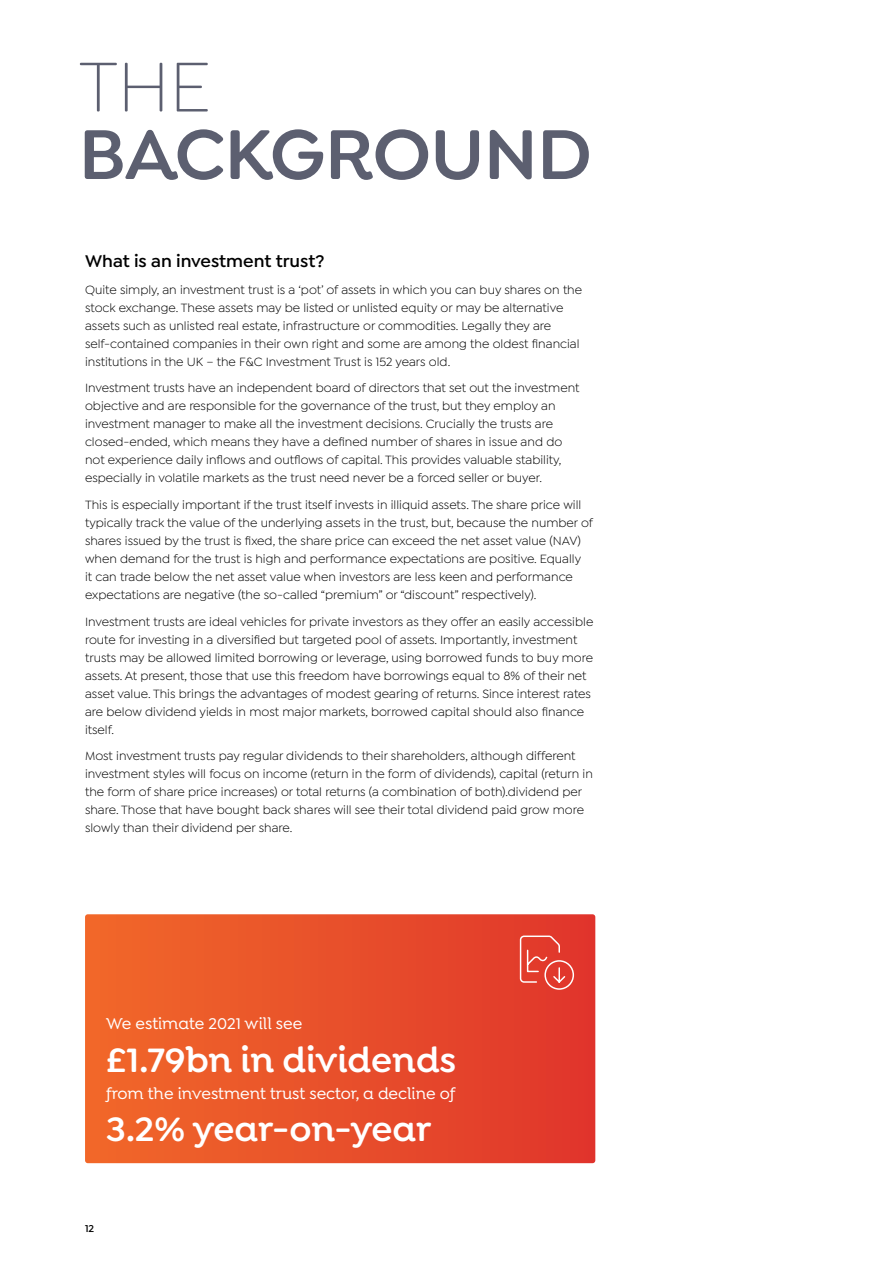
<style>
.page{position:relative;width:893px;height:1263px;background:#fff}
.page>*{position:absolute;margin:0;border:0;box-sizing:border-box;transform-origin:0 0}
.t1{font:600 75px "Isidora Soft";letter-spacing:-.01em;color:#5c5f70}
.t2{font:300 75px "Isidora Soft";color:#5c5f70}
.t3{font:600 36px "Isidora Soft Alt";color:#fff}
.t4{font:600 18px "Isidora Sans";color:#000}
.t5{font:500 16.5px "Isidora Soft Alt";color:#fff}
.t6{font:12.75px/18px "Isidora Sans";color:#000}
.t7{font:600 10.5px "Isidora Sans";color:#000}
</style>
<div class="page">
<hr style="left:892px;top:0;width:1px;height:1263px;background:#5c5f70">
<img style="left:892px;top:412px;width:1px;height:851px">
<svg style="left:85px;top:914px;width:510px;height:249px;background:#e84f2a"></svg>
<svg style="left:519px;top:935px;width:56px;height:55px;background:#e55448"></svg>
<h1 class="t2" style="left:79px;top:47px;width:134px">THE</h1>
<h1 class="t1" style="left:79px;top:109px;width:515px">BACKGROUND</h1>
<h3 class="t4" style="left:85px;top:251px;width:241px">What is an investment trust?</h3>
<p class="t6" style="left:85px;top:281px;width:499px">Quite simply, an investment trust is a ‘pot’ of assets in which you can buy shares on the stock exchange. These assets may be listed or unlisted equity or may be alternative assets such as unlisted real estate, infrastructure or commodities. Legally they are self-contained companies in their own right and some are among the oldest financial institutions in the UK – the F&amp;C Investment Trust is 152 years old.</p>
<p class="t6" style="left:85px;top:379px;width:496px">Investment trusts have an independent board of directors that set out the investment objective and are responsible for the governance of the trust, but they employ an investment manager to make all the investment decisions. Crucially the trusts are closed-ended, which means they have a defined number of shares in issue and do not experience daily inflows and outflows of capital. This provides valuable stability, especially in volatile markets as the trust need never be a forced seller or buyer.</p>
<p class="t6" style="left:85px;top:496px;width:509px">This is especially important if the trust itself invests in illiquid assets. The share price will typically track the value of the underlying assets in the trust, but, because the number of shares issued by the trust is fixed, the share price can exceed the net asset value (NAV) when demand for the trust is high and performance expectations are positive. Equally<br>it can trade below the net asset value when investors are less keen and performance expectations are negative (the so-called “premium” or “discount” respectively).</p>
<p class="t6" style="left:85px;top:612px;width:510px">Investment trusts are ideal vehicles for private investors as they offer an easily accessible route for investing in a diversified but targeted pool of assets. Importantly, investment trusts may be allowed limited borrowing or leverage, using borrowed funds to buy more assets. At present, those that use this freedom have borrowings equal to 8% of their net asset value. This brings the advantages of modest gearing of returns. Since interest rates are below dividend yields in most major markets, borrowed capital should also finance itself.</p>
<p class="t6" style="left:85px;top:747px;width:509px">Most investment trusts pay regular dividends to their shareholders, although different investment styles will focus on income (return in the form of dividends), capital (return in the form of share price increases) or total returns (a combination of both).dividend per share. Those that have bought back shares will see their total dividend paid grow more slowly than their dividend per share.</p>
<p class="t5" style="left:106px;top:1014px;width:198px">We estimate 2021 will see</p>
<h2 class="t3" style="left:106px;top:1038px;width:352px">£1.79bn in dividends</h2>
<p class="t5" style="left:106px;top:1083px;width:350px">from the investment trust sector, a decline of</p>
<h2 class="t3" style="left:106px;top:1107px;width:327px">3.2% year-on-year</h2>
<p class="t7" style="left:85px;top:1222px;width:11px">12</p>
</div>
